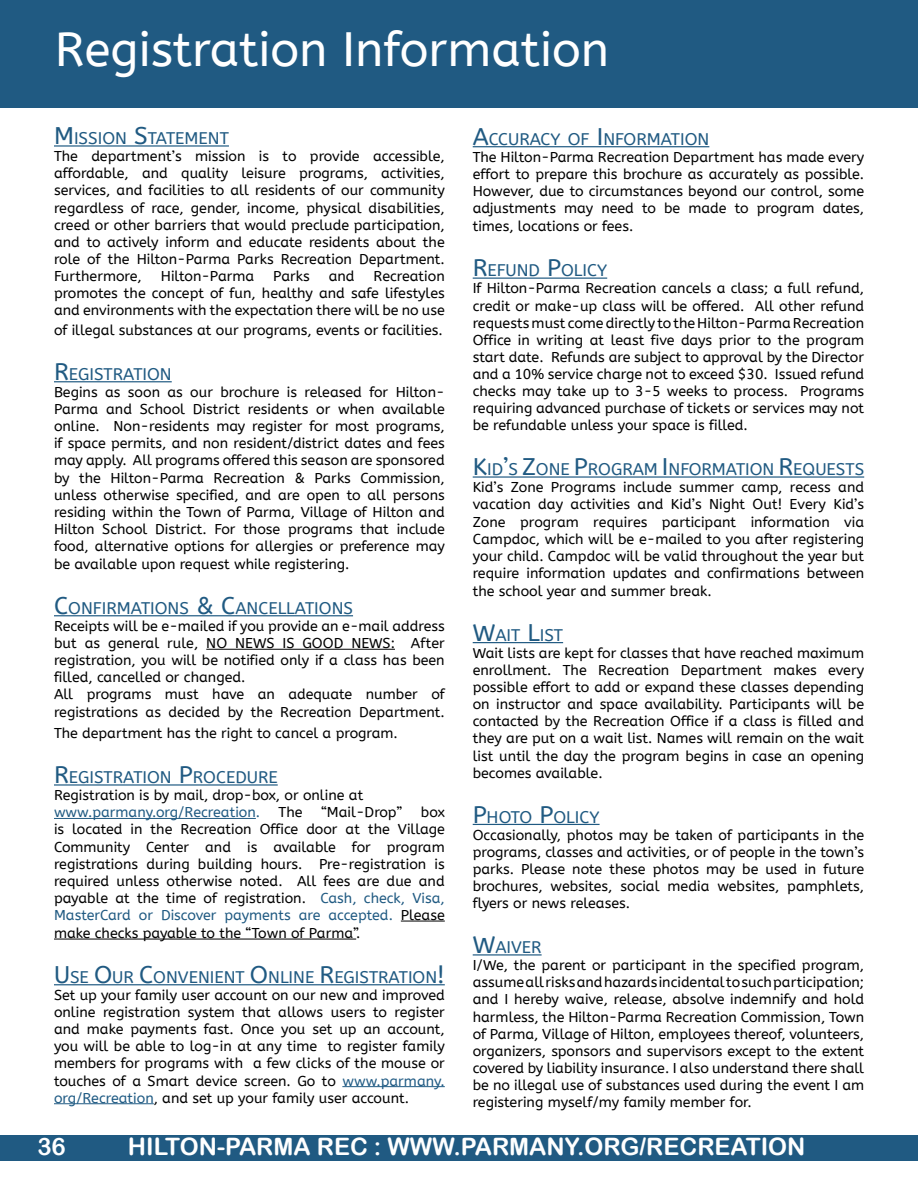
<style>
.page{position:relative;width:918px;height:1188px;background:#fff}
.page>*{position:absolute;margin:0;border:0;box-sizing:border-box;transform-origin:0 0}
.t1{font:48px "A Bee Zee";color:#fff}
.t2{font:24px "Arial Rounded MT Bold";color:#fff}
.t3{font:24px "Arial Rounded MT Bold";color:#fff}
.t4{font:16.8px "A Bee Zee";color:#205a82}
.t5{font:14.25px/17.1px "A Bee Zee";color:#000;text-align:justify}
.t6{font:14.25px "A Bee Zee";color:#205a82}
.s1{font-size:24px}
.s2{color:#205a82}
.s3{color:#205b84}
</style>
<div class="page">
<div style="left:0;top:0;width:918px;height:108px;background:#205a82"></div>
<div style="left:0;top:1135px;width:918px;height:25px;background:#205a82"></div>
<hr style="left:54px;top:145px;width:175px;height:2px;background:#205a82">
<hr style="left:54px;top:381px;width:118px;height:1px;background:#205a82">
<hr style="left:54px;top:615px;width:299px;height:1px;background:#205a82">
<hr style="left:206px;top:649px;width:189px;height:1px;background:#000">
<hr style="left:54px;top:784px;width:224px;height:2px;background:#205a82">
<hr style="left:54px;top:818px;width:202px;height:1px;background:#205a82">
<hr style="left:401px;top:921px;width:44px;height:1px;background:#000">
<hr style="left:54px;top:939px;width:302px;height:1px;background:#000">
<hr style="left:54px;top:984px;width:391px;height:1px;background:#205a82">
<hr style="left:342px;top:1086px;width:103px;height:1px;background:#205b84">
<hr style="left:54px;top:1103px;width:100px;height:1px;background:#205b84">
<hr style="left:473px;top:146px;width:236px;height:1px;background:#205a82">
<hr style="left:473px;top:278px;width:134px;height:1px;background:#205a82">
<hr style="left:473px;top:476px;width:391px;height:2px;background:#205a82">
<hr style="left:473px;top:642px;width:90px;height:1px;background:#205a82">
<hr style="left:473px;top:824px;width:127px;height:1px;background:#205a82">
<hr style="left:473px;top:954px;width:69px;height:2px;background:#205a82">
<h1 class="t1" style="left:55px;top:22px;width:556px">Registration Information</h1>
<p class="t4" style="left:54px;top:129px;width:176px"><span class="s1">M</span> ISSION <span class="s1">S</span>TATEMENT</p>
<p class="t5" style="left:54px;top:148px;width:392px">The department’s mission is to provide accessible, affordable, and quality leisure programs, activities, services, and facilities to all residents of our community regardless of race, gender, income, physical disabilities, creed or other barriers that would preclude participation, and to actively inform and educate residents about the role of the Hilton-Parma Parks Recreation Department.<br>Furthermore,</p>
<p class="t5" style="left:161px;top:268px;width:95px">Hilton-Parma</p>
<p class="t5" style="left:273px;top:268px;width:38px">Parks</p>
<p class="t5" style="left:329px;top:268px;width:27px">and</p>
<p class="t5" style="left:54px;top:268px;width:392px;text-indent:320px">Recreation promotes the concept of fun, healthy and safe lifestyles and environments with the expectation there will be no use</p>
<p class="t5" style="left:54px;top:322px;width:390px">of illegal substances at our programs, events or facilities.</p>
<p class="t4" style="left:54px;top:365px;width:119px"><span class="s1">R</span> EGISTRATION</p>
<p class="t5" style="left:54px;top:384px;width:392px">Begins as soon as our brochure is released for Hilton-Parma and School District residents or when available online. Non-residents may register for most programs, if space permits, and non resident/district dates and fees may apply. All programs offered this season are sponsored by the Hilton-Parma Recreation &amp; Parks Commission, unless otherwise specified, and are open to all persons residing within the Town of Parma, Village of Hilton and Hilton School District. For those programs that include food, alternative options for allergies or preference may be available upon request while registering.</p>
<p class="t4" style="left:54px;top:599px;width:301px"><span class="s1">C</span>ONFIRMATIONS <span class="s1">&amp; C</span>ANCELLATIONS</p>
<p class="t5" style="left:54px;top:618px;width:392px;text-align:left">Receipts will be e-mailed if you provide an e-mail address but as general rule, NO NEWS IS GOOD NEWS: After registration, you will be notified only if a class has been filled, cancelled or changed.<br>All programs must have an adequate number of registrations as decided by the Recreation Department.</p>
<p class="t5" style="left:54px;top:725px;width:345px">The department has the right to cancel a program.</p>
<p class="t4" style="left:54px;top:768px;width:225px"><span class="s1">R</span>EGISTRATION <span class="s1">P</span>ROCEDURE</p>
<p class="t5" style="left:54px;top:787px;width:311px">Registration is by mail, drop-box, or online at</p>
<p class="t6" style="left:54px;top:804px;width:208px">www.parmany.org/Recreation.</p>
<p class="t5" style="left:279px;top:804px;width:25px">The</p>
<p class="t5" style="left:321px;top:804px;width:83px">“Mail-Drop”</p>
<p class="t5" style="left:54px;top:804px;width:392px;text-indent:367px">box is located in the Recreation Office door at the Village Community Center and is available for program registrations during building hours. Pre-registration is required unless otherwise noted. All fees are due and payable at the time of registration. <span class="s2">Cash, check, Visa, MasterCard or Discover payments are accepted.</span> Please make checks payable to the “Town of Parma”.</p>
<p class="t4" style="left:54px;top:968px;width:392px"><span class="s1">U</span>SE <span class="s1">O</span>UR <span class="s1">C</span>ONVENIENT <span class="s1">O</span>NLINE <span class="s1">R</span>EGISTRATION<span class="s1">!</span></p>
<p class="t5" style="left:54px;top:987px;width:392px">Set up your family user account on our new and improved online registration system that allows users to register and make payments fast. Once you set up an account, you will be able to log-in at any time to register family members for programs with a few clicks of the mouse or touches of a Smart device screen. Go to <span class="s3">www.parmany. org/Recreation</span>, and set up your family user account.</p>
<p class="t4" style="left:473px;top:129px;width:238px"><span class="s1">A</span>CCURACY OF <span class="s1">I</span> NFORMATION</p>
<p class="t5" style="left:473px;top:149px;width:393px">The Hilton-Parma Recreation Department has made every effort to prepare this brochure as accurately as possible.<br>However, due to circumstances beyond our control, some adjustments may need to be made to program dates, times, locations or fees.</p>
<p class="t4" style="left:473px;top:261px;width:136px"><span class="s1">R</span>EFUND <span class="s1">P</span>OLICY</p>
<p class="t5" style="left:473px;top:280px;width:393px">If Hilton-Parma Recreation cancels a class; a full refund, credit or make-up class will be offered. All other refund requests must come directly to the Hilton-Parma Recreation Office in writing at least five days prior to the program start date. Refunds are subject to approval by the Director and a 10% service charge not to exceed $30. Issued refund checks may take up to 3-5 weeks to process. Programs requiring advanced purchase of tickets or services may not be refundable unless your space is filled.</p>
<p class="t4" style="left:473px;top:460px;width:393px"><span class="s1">K</span>ID<span class="s1">’</span>S <span class="s1">Z</span>ONE <span class="s1">P</span>ROGRAM <span class="s1">I</span> NFORMATION <span class="s1">R</span>EQUESTS</p>
<p class="t5" style="left:473px;top:479px;width:393px">Kid’s Zone Programs include summer camp, recess and vacation day activities and Kid’s Night Out! Every Kid’s Zone program requires participant information via Campdoc, which will be e-mailed to you after registering your child. Campdoc will be valid throughout the year but require information updates and confirmations between the school year and summer break.</p>
<p class="t4" style="left:473px;top:625px;width:92px"><span class="s1">W</span>AIT <span class="s1">L</span>IST</p>
<p class="t5" style="left:473px;top:645px;width:393px">Wait lists are kept for classes that have reached maximum enrollment. The Recreation Department makes every possible effort to add or expand these classes depending on instructor and space availability. Participants will be contacted by the Recreation Office if a class is filled and they are put on a wait list. Names will remain on the wait list until the day the program begins in case an opening becomes available.</p>
<p class="t4" style="left:473px;top:807px;width:128px"><span class="s1">P</span>HOTO <span class="s1">P</span>OLICY</p>
<p class="t5" style="left:473px;top:826px;width:393px">Occasionally, photos may be taken of participants in the programs, classes and activities, or of people in the town’s parks. Please note these photos may be used in future brochures, websites, social media websites, pamphlets, flyers or news releases.</p>
<p class="t4" style="left:473px;top:938px;width:70px"><span class="s1">W</span>AIVER</p>
<p class="t5" style="left:473px;top:957px;width:393px">I/We, the parent or participant in the specified program, assume all risks and hazards incidental to such participation; and I hereby waive, release, absolve indemnify and hold harmless, the Hilton-Parma Recreation Commission, Town of Parma, Village of Hilton, employees thereof, volunteers, organizers, sponsors and supervisors except to the extent covered by liability insurance. I also understand there shall be no illegal use of substances used during the event I am registering myself/my family member for.</p>
<h2 class="t3" style="left:37px;top:1133px;width:30px">36</h2>
<h2 class="t2" style="left:128px;top:1133px;width:679px">HILTON-PARMA REC : WWW.PARMANY.ORG/RECREATION</h2>
</div>
